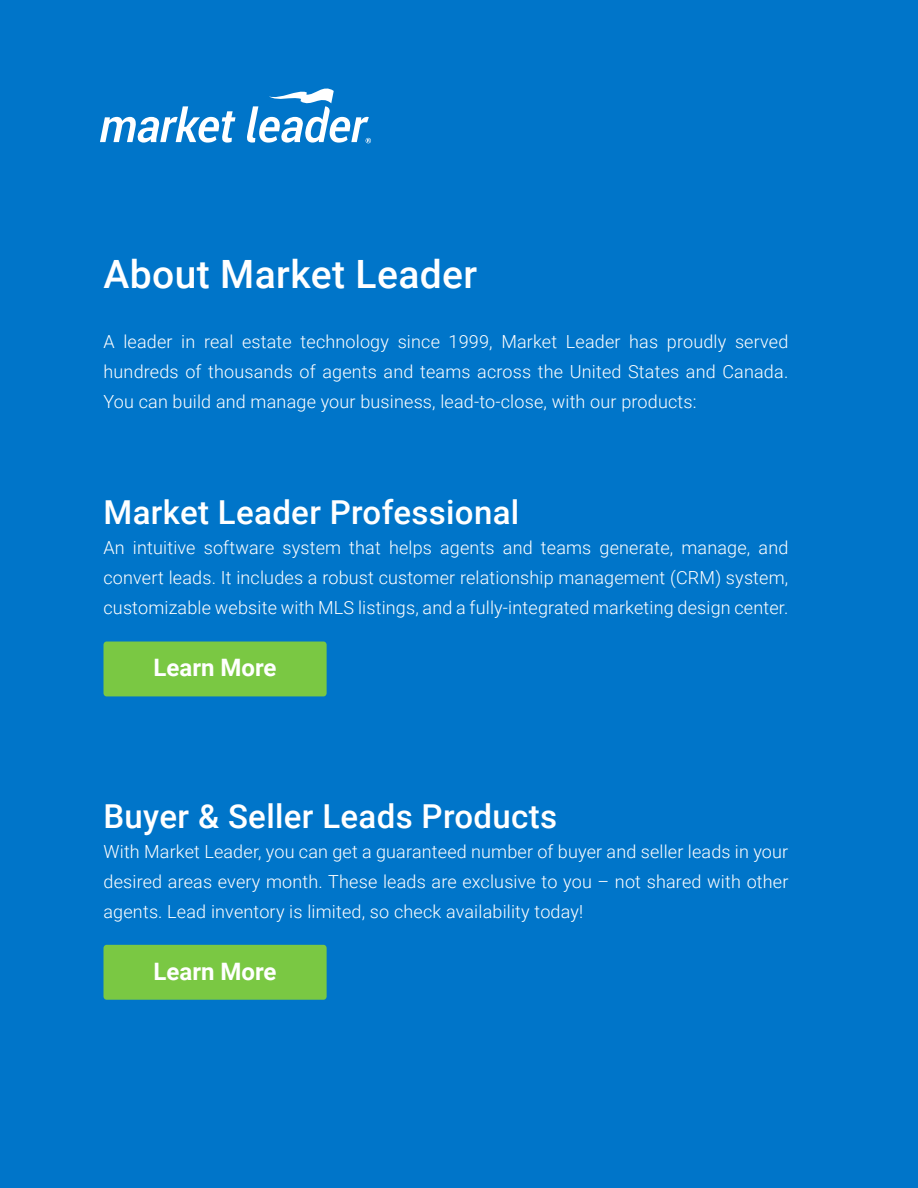
<style>
.page{position:relative;width:918px;height:1188px;background:#0075c9}
.page>*{position:absolute;margin:0;border:0;box-sizing:border-box;transform-origin:0 0}
.t1{font:500 39px "Roboto";letter-spacing:.01em;color:#fff}
.t2{font:500 33px "Roboto";letter-spacing:.01em;color:#fff}
.t3{font:700 24px "Roboto";color:#fff}
.t4{font:300 18px/30px "Roboto";letter-spacing:.01em;color:#fff;text-align:justify}
</style>
<div class="page">
<div style="left:104px;top:642px;width:223px;height:54px;background:#7ac843;border-radius:3px"></div>
<div style="left:104px;top:945px;width:223px;height:55px;background:#7ac843;border-radius:3px"></div>
<svg style="left:100px;top:106px;width:136px;height:37px"></svg>
<svg style="left:247px;top:88px;width:124px;height:55px"></svg>
<h1 class="t1" style="left:104px;top:247px;width:375px">About Market Leader</h1>
<p class="t4" style="left:104px;top:326px;width:686px">A leader in real estate technology since 1999, Market Leader has proudly served hundreds of thousands of agents and teams across the United States and Canada.<br>You can build and manage your business, lead-to-close, with our products:</p>
<h2 class="t2" style="left:104px;top:489px;width:417px">Market Leader Professional</h2>
<p class="t4" style="left:104px;top:532px;width:686px">An intuitive software system that helps agents and teams generate, manage, and convert leads. It includes a robust customer relationship management (CRM) system, customizable website with MLS listings, and a fully-integrated marketing design center.</p>
<h3 class="t3" style="left:154px;top:651px;width:125px">Learn More</h3>
<h2 class="t2" style="left:104px;top:793px;width:455px">Buyer &amp; Seller Leads Products</h2>
<p class="t4" style="left:104px;top:836px;width:687px">With Market Leader, you can get a guaranteed number of buyer and seller leads in your desired areas every month. These leads are exclusive to you – not shared with other agents. Lead inventory is limited, so check availability today!</p>
<h3 class="t3" style="left:154px;top:954px;width:125px">Learn More</h3>
</div>
